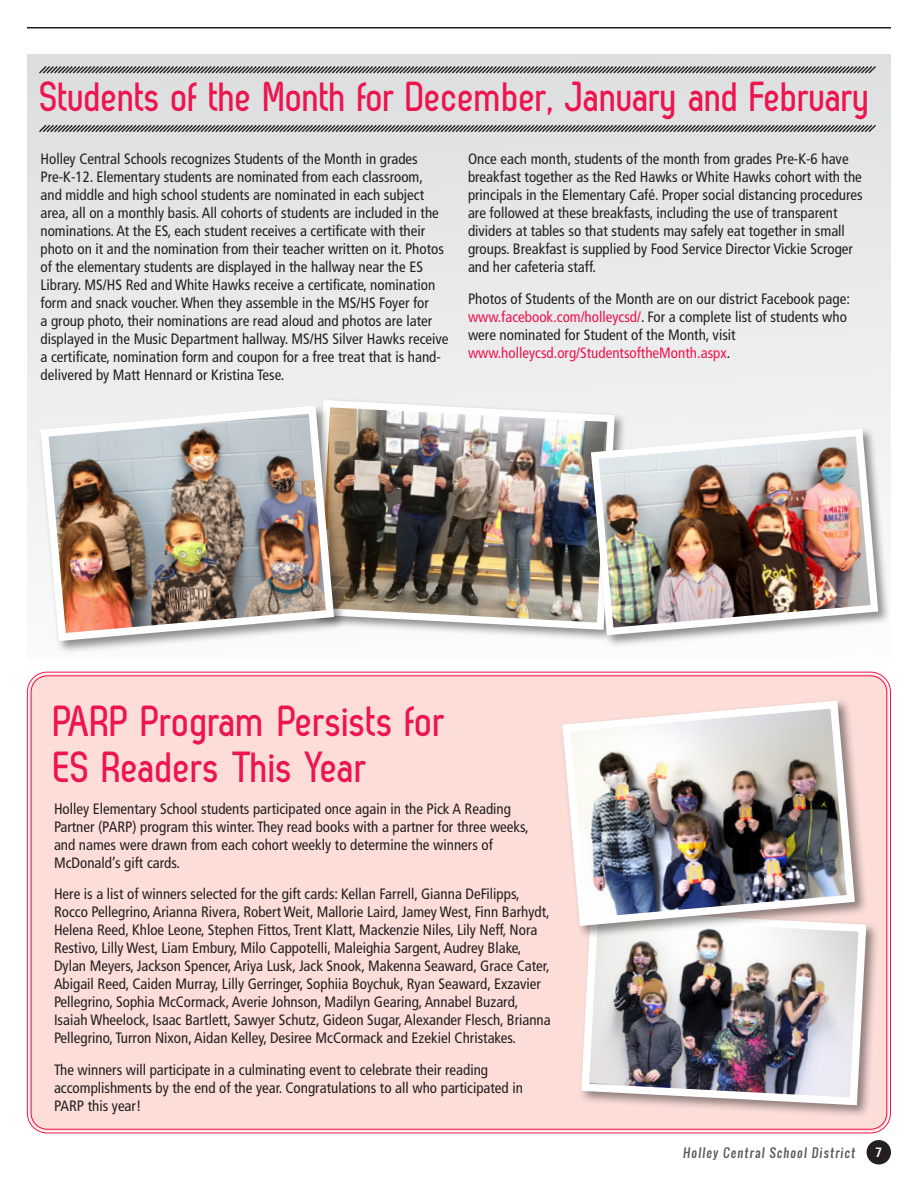
<style>
.page{position:relative;width:918px;height:1188px;background:#fff}
.page>*{position:absolute;margin:0;border:0;box-sizing:border-box;transform-origin:0 0}
.NEW_HEAD{font:700 43.5px/46.5px "Zag";color:#ed154e}
.NEW_HEAD-2{font:700 42px "Zag";letter-spacing:-.01em;color:#ed154e}
.body{font:condensed 15px/18px "Frutiger";color:#231f20}
.t1{font:700 condensed 13.5px "Frutiger";color:#fff}
.t2{font:12px "Oswald";color:#57585a}
.s1{color:#ed154e}
</style>
<div class="page">
<div style="left:867px;top:1140px;width:24px;height:24px;background:#231f20;border-radius:50%"></div>
<hr style="left:27px;top:27px;width:864px;height:1px;background:#231f20">
<div style="left:27px;top:54px;width:864px;height:605px;background:#e6e7e9"></div>
<div style="left:29px;top:674px;width:860px;height:457px;background:#fcddd8;border-radius:18px"></div>
<svg style="left:38px;top:65px;width:838px;height:10px"></svg>
<svg style="left:39px;top:124px;width:837px;height:9px"></svg>
<div style="left:579px;top:908px;width:301px;height:211px;background:#231f20;opacity:.5"></div>
<img style="left:579px;top:908px;width:291px;height:201px">
<div style="left:560px;top:698px;width:308px;height:241px;background:#231f20;opacity:.5"></div>
<img style="left:560px;top:698px;width:299px;height:232px">
<div style="left:310px;top:398px;width:317px;height:244px;background:#231f20;opacity:.5"></div>
<img style="left:310px;top:398px;width:308px;height:236px">
<div style="left:38px;top:403px;width:309px;height:251px;background:#231f20;opacity:.5"></div>
<img style="left:36px;top:402px;width:302px;height:243px">
<div style="left:589px;top:427px;width:302px;height:220px;background:#231f20;opacity:.5"></div>
<img style="left:587px;top:425px;width:295px;height:214px">
<p class="NEW_HEAD-2" style="left:40px;top:73px;width:832px">Students of the Month for December, January and February</p>
<p class="body" style="left:40px;top:150px;width:410px">Holley Central Schools recognizes Students of the Month in grades Pre-K-12. Elementary students are nominated from each classroom,<br>and middle and high school students are nominated in each subject area, all on a monthly basis. All cohorts of students are included in the nominations. At the ES, each student receives a certificate with their photo on it and the nomination from their teacher written on it. Photos of the elementary students are displayed in the hallway near the ES Library. MS/HS Red and White Hawks receive a certificate, nomination form and snack voucher. When they assemble in the MS/HS Foyer for<br>a group photo, their nominations are read aloud and photos are later displayed in the Music Department hallway. MS/HS Silver Hawks receive a certificate, nomination form and coupon for a free treat that is hand&shy;delivered by Matt Hennard or Kristina Tese.</p>
<p class="body" style="left:468px;top:150px;width:396px">Once each month, students of the month from grades Pre-K-6 have breakfast together as the Red Hawks or White Hawks cohort with the principals in the Elementary Café. Proper social distancing procedures are followed at these breakfasts, including the use of transparent dividers at tables so that students may safely eat together in small groups. Breakfast is supplied by Food Service Director Vickie Scroger and her cafeteria staff.</p>
<p class="body" style="left:468px;top:290px;width:383px">Photos of Students of the Month are on our district Facebook page: <span class="s1">www.facebook.com/holleycsd/</span>. For a complete list of students who were nominated for Student of the Month, visit <span class="s1">www.holleycsd.org/StudentsoftheMonth.aspx</span>.</p>
<p class="NEW_HEAD" style="left:54px;top:698px;width:394px">PARP Program Persists for<br>ES Readers This Year</p>
<p class="body" style="left:54px;top:800px;width:476px">Holley Elementary School students participated once again in the Pick A Reading Partner (PARP) program this winter. They read books with a partner for three weeks, and names were drawn from each cohort weekly to determine the winners of McDonald’s gift cards.</p>
<p class="body" style="left:54px;top:885px;width:498px">Here is a list of winners selected for the gift cards: Kellan Farrell, Gianna DeFilipps, Rocco Pellegrino, Arianna Rivera, Robert Weit, Mallorie Laird, Jamey West, Finn Barhydt, Helena Reed, Khloe Leone, Stephen Fittos, Trent Klatt, Mackenzie Niles, Lily Neff, Nora Restivo, Lilly West, Liam Embury, Milo Cappotelli, Maleighia Sargent, Audrey Blake, Dylan Meyers, Jackson Spencer, Ariya Lusk, Jack Snook, Makenna Seaward, Grace Cater, Abigail Reed, Caiden Murray, Lilly Gerringer, Sophiia Boychuk, Ryan Seaward, Exzavier Pellegrino, Sophia McCormack, Averie Johnson, Madilyn Gearing, Annabel Buzard, Isaiah Wheelock, Isaac Bartlett, Sawyer Schutz, Gideon Sugar, Alexander Flesch, Brianna Pellegrino, Turron Nixon, Aidan Kelley, Desiree McCormack and Ezekiel Christakes.</p>
<p class="body" style="left:54px;top:1061px;width:470px">The winners will participate in a culminating event to celebrate their reading accomplishments by the end of the year. Congratulations to all who participated in<br>PARP this year!</p>
<p class="t2" style="left:683px;top:1143px;width:175px">Holley Central School District</p>
<p class="t1" style="left:875px;top:1145px;width:9px">7</p>
</div>
